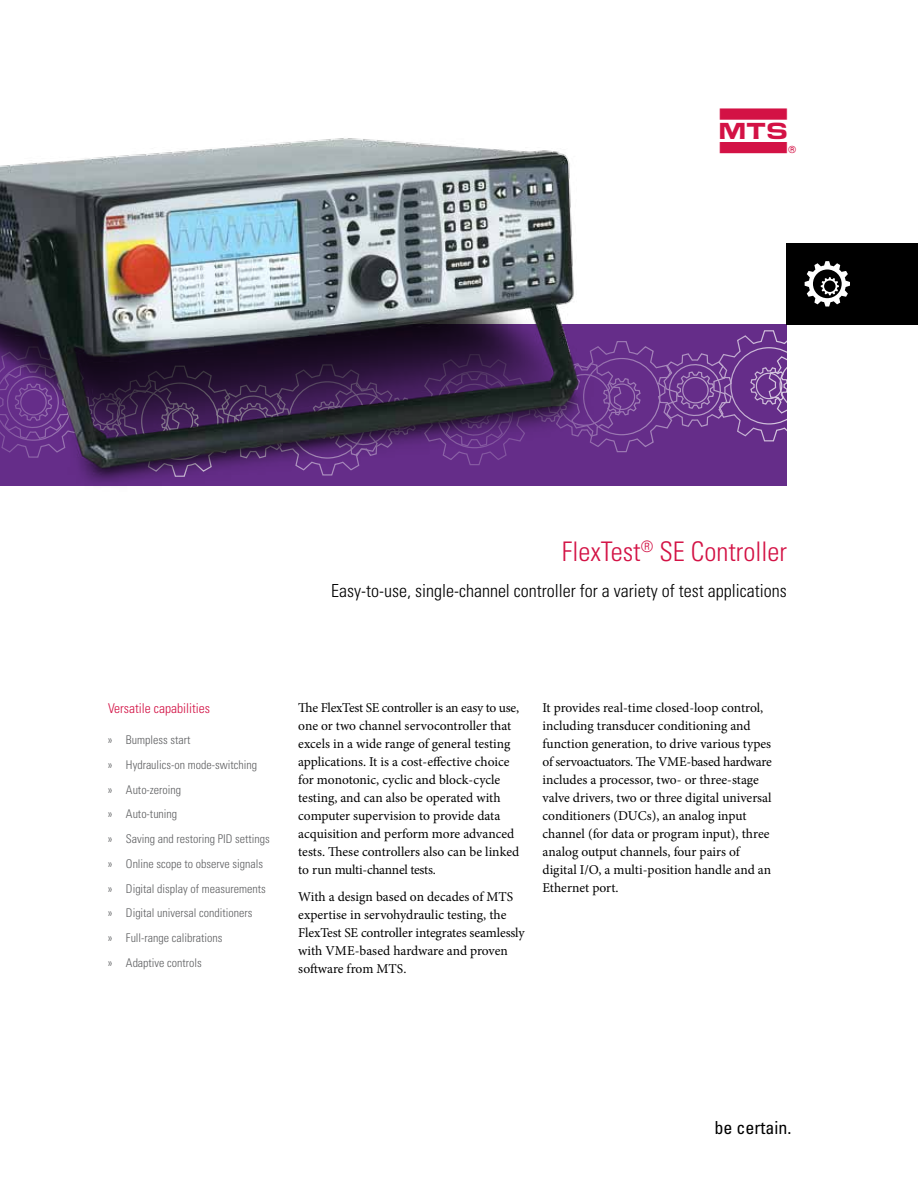
<style>
.page{position:relative;width:918px;height:1188px;background:#fff}
.page>*{position:absolute;margin:0;border:0;box-sizing:border-box;transform-origin:0 0}
.t1{font:49.5px "MTS Systems";color:#d31245}
.t2{font:300 condensed 27px "Univers";color:#d31245}
.t3{font:300 condensed 18px "Univers";color:#000}
.t4{font:condensed 18px "Univers";color:#000}
.t5{font:13.5px/18px "Minion Pro";letter-spacing:-.005em;color:#000}
.t6{font:300 condensed 13.5px "Univers";color:#d31245}
.t7{font:300 condensed 12px/24.8px "Univers";color:#5f6062}
</style>
<div class="page">
<div style="left:787px;top:243px;width:131px;height:82px;background:#000"></div>
<svg style="left:805px;top:261px;width:45px;height:46px"></svg>
<svg style="left:633px;top:328px;width:154px;height:149px;background:#6d388f"></svg>
<img style="left:0;top:138px;width:633px;height:348px">
<h1 class="t1" style="left:717px;top:108px;width:82px">l</h1>
<h2 class="t2" style="left:562px;top:536px;width:226px">FlexTest<sup>®</sup> SE Controller</h2>
<h3 class="t3" style="left:331px;top:580px;width:457px">Easy-to-use, single-channel controller for a variety of test applications</h3>
<p class="t6" style="left:108px;top:700px;width:104px">Versatile capabilities</p>
<p class="t7" style="left:108px;top:728px;width:163px">» Bumpless start<br>» Hydraulics-on mode-switching<br>» Auto-zeroing<br>» Auto-tuning<br>» Saving and restoring PID settings » Online scope to observe signals » Digital display of measurements » Digital universal conditioners<br>» Full-range calibrations<br>» Adaptive controls</p>
<p class="t5" style="left:298px;top:699px;width:222px">The FlexTest SE controller is an easy to use, one or two channel servocontroller that excels in a wide range of general testing applications. It is a cost-effective choice for monotonic, cyclic and block-cycle testing, and can also be operated with computer supervision to provide data acquisition and perform more advanced tests. These controllers also can be linked to run multi-channel tests.</p>
<p class="t5" style="left:298px;top:888px;width:228px">With a design based on decades of MTS expertise in servohydraulic testing, the FlexTest SE controller integrates seamlessly with VME-based hardware and proven software from MTS.</p>
<p class="t5" style="left:543px;top:699px;width:231px">It provides real-time closed-loop control, including transducer conditioning and function generation, to drive various types of servoactuators. The VME-based hardware includes a processor, two- or three-stage valve drivers, two or three digital universal conditioners (DUCs), an analog input channel (for data or program input), three analog output channels, four pairs of digital I/O, a multi-position handle and an Ethernet port.</p>
<h3 class="t4" style="left:714px;top:1116px;width:78px">be certain.</h3>
</div>
